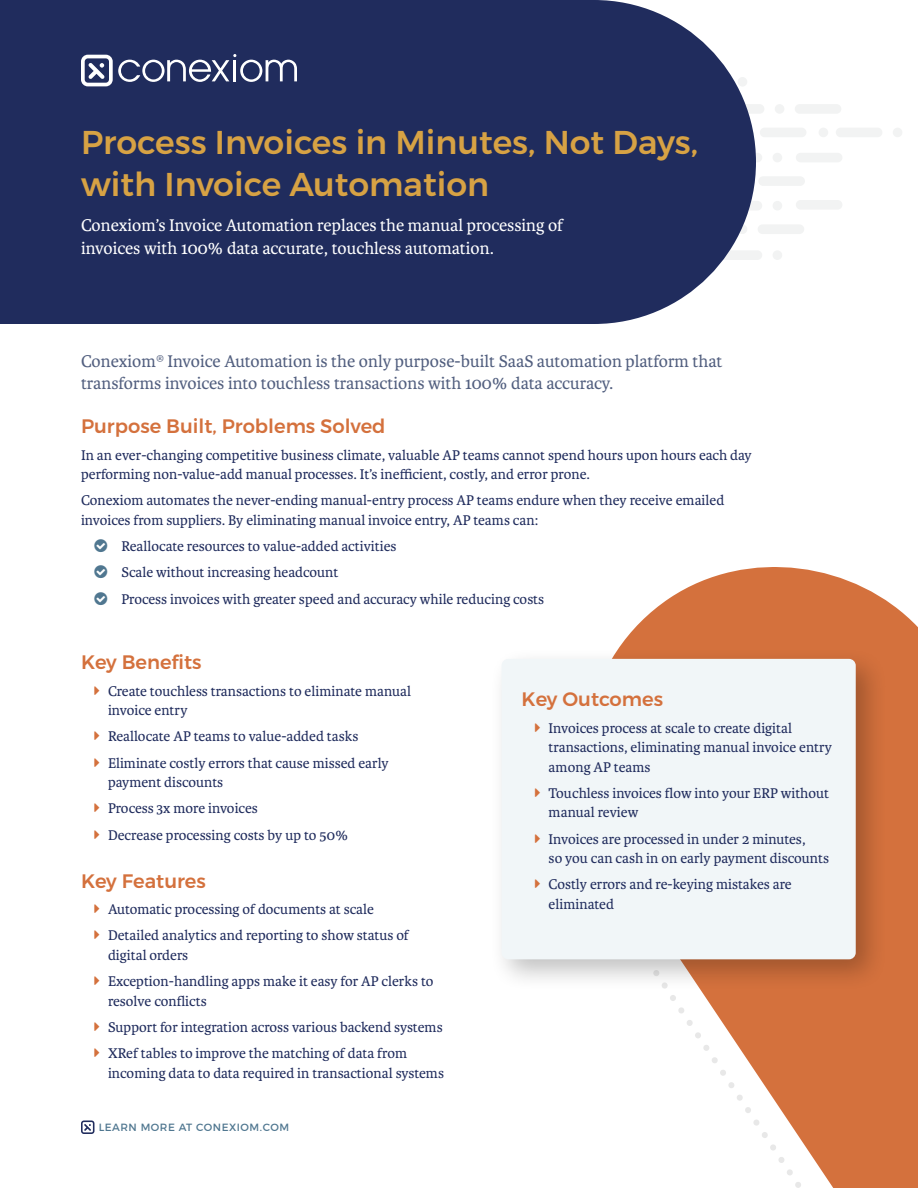
<style>
.page{position:relative;width:918px;height:1188px;background:#fff}
.page>*{position:absolute;margin:0;border:0;box-sizing:border-box;transform-origin:0 0}
.t1{font:500 33px/42px "Montserrat";color:#d7a244}
.t2{font:500 19.5px "Montserrat";color:#d4713d}
.t3{font:18px/22.5px "Karmina";color:#525f7f}
.t4{font:18px/22.5px "Karmina";color:#fff}
.t5{font:15px/26.2px "Karmina";color:#202c5d}
.t6{font:10.5px "Montserrat";letter-spacing:.05em;color:#507790}
</style>
<div class="page">
<div style="left:716px;top:250px;width:46px;height:10px;background:#f2f3f3;border-radius:5px"></div>
<div style="left:773px;top:250px;width:9px;height:10px;background:#f2f3f3;border-radius:50%"></div>
<div style="left:716px;top:201px;width:46px;height:10px;background:#f2f3f3;border-radius:5px"></div>
<div style="left:773px;top:201px;width:9px;height:9px;background:#f2f3f3;border-radius:50%"></div>
<div style="left:758px;top:224px;width:46px;height:10px;background:#f2f3f3;border-radius:5px"></div>
<div style="left:716px;top:153px;width:46px;height:9px;background:#f2f3f3;border-radius:5px"></div>
<div style="left:796px;top:153px;width:46px;height:9px;background:#f2f3f3;border-radius:5px"></div>
<div style="left:773px;top:153px;width:9px;height:9px;background:#f2f3f3;border-radius:50%"></div>
<div style="left:796px;top:200px;width:46px;height:10px;background:#f2f3f3;border-radius:5px"></div>
<div style="left:758px;top:176px;width:47px;height:10px;background:#f2f3f3;border-radius:5px"></div>
<div style="left:718px;top:104px;width:46px;height:10px;background:#f2f3f3;border-radius:5px"></div>
<div style="left:775px;top:104px;width:9px;height:10px;background:#f2f3f3;border-radius:50%"></div>
<div style="left:795px;top:104px;width:46px;height:10px;background:#f2f3f3;border-radius:5px"></div>
<div style="left:760px;top:128px;width:46px;height:9px;background:#f2f3f3;border-radius:5px"></div>
<div style="left:836px;top:128px;width:46px;height:9px;background:#f2f3f3;border-radius:5px"></div>
<div style="left:893px;top:128px;width:9px;height:9px;background:#f2f3f3;border-radius:50%"></div>
<div style="left:819px;top:128px;width:9px;height:9px;background:#f2f3f3;border-radius:50%"></div>
<div style="left:0;top:0;width:756px;height:324px;background:#202c5d"></div>
<svg style="left:81px;top:1120px;width:14px;height:14px"></svg>
<svg style="left:81px;top:54px;width:216px;height:32px"></svg>
<svg style="left:619px;top:567px;width:299px;height:621px;fill:#d4713d"></svg>
<svg style="left:661px;top:982px;width:249px;height:206px;fill:#d4713d"></svg>
<div style="left:489px;top:647px;width:399px;height:346px;background:#000;opacity:.25"></div>
<div style="left:502px;top:659px;width:354px;height:300px;background:#f1f6f8;border-radius:7px"></div>
<h1 class="t1" style="left:81px;top:121px;width:619px">Process Invoices in Minutes, Not Days, with Invoice Automation</h1>
<p class="t4" style="left:81px;top:214px;width:484px">Conexiom’s Invoice Automation replaces the manual processing of invoices with 100% data accurate, touchless automation.</p>
<p class="t3" style="left:81px;top:350px;width:643px">Conexiom® Invoice Automation is the only purpose-built SaaS automation platform that transforms invoices into touchless transactions with 100% data accuracy.</p>
<h2 class="t2" style="left:81px;top:414px;width:306px">Purpose Built, Problems Solved</h2>
<p class="t5" style="left:81px;top:445px;width:672px;line-height:19.5px">In an ever-changing competitive business climate, valuable AP teams cannot spend hours upon hours each day performing non-value-add manual processes. It’s inefficient, costly, and error prone.</p>
<p class="t5" style="left:81px;top:491px;width:645px;line-height:19.5px">Conexiom automates the never-ending manual-entry process AP teams endure when they receive emailed invoices from suppliers. By eliminating manual invoice entry, AP teams can:</p>
<p class="t5" style="left:122px;top:533px;width:424px">Reallocate resources to value-added activities<br>Scale without increasing headcount<br>Process invoices with greater speed and accuracy while reducing costs</p>
<h2 class="t2" style="left:81px;top:650px;width:122px">Key Benefits</h2>
<p class="t5" style="left:108px;top:681px;width:305px;line-height:19.5px">Create touchless transactions to eliminate manual invoice entry</p>
<p class="t5" style="left:108px;top:724px;width:282px">Reallocate AP teams to value-added tasks<br>Eliminate costly errors that cause missed early</p>
<p class="t5" style="left:108px;top:769px;width:242px">payment discounts<br>Process 3x more invoices<br>Decrease processing costs by up to 50%</p>
<h2 class="t2" style="left:81px;top:869px;width:126px">Key Features</h2>
<p class="t5" style="left:108px;top:896px;width:302px">Automatic processing of documents at scale<br>Detailed analytics and reporting to show status of</p>
<p class="t5" style="left:108px;top:942px;width:327px">digital orders<br>Exception-handling apps make it easy for AP clerks to</p>
<p class="t5" style="left:108px;top:988px;width:336px">resolve conflicts<br>Support for integration across various backend systems<br>XRef tables to improve the matching of data from</p>
<p class="t5" style="left:108px;top:1060px;width:338px">incoming data to data required in transactional systems</p>
<p class="t6" style="left:99px;top:1121px;width:192px">LEARN MORE AT CONEXIOM.COM</p>
<h2 class="t2" style="left:522px;top:687px;width:143px">Key Outcomes</h2>
<p class="t5" style="left:549px;top:718px;width:285px;line-height:19.5px">Invoices process at scale to create digital transactions, eliminating manual invoice entry among AP teams</p>
<p class="t5" style="left:549px;top:783px;width:282px;line-height:19.5px">Touchless invoices flow into your ERP without manual review</p>
<p class="t5" style="left:549px;top:829px;width:282px;line-height:19.5px">Invoices are processed in under 2 minutes,<br>so you can cash in on early payment discounts</p>
<p class="t5" style="left:549px;top:875px;width:245px;line-height:19.5px">Costly errors and re-keying mistakes are eliminated</p>
</div>
